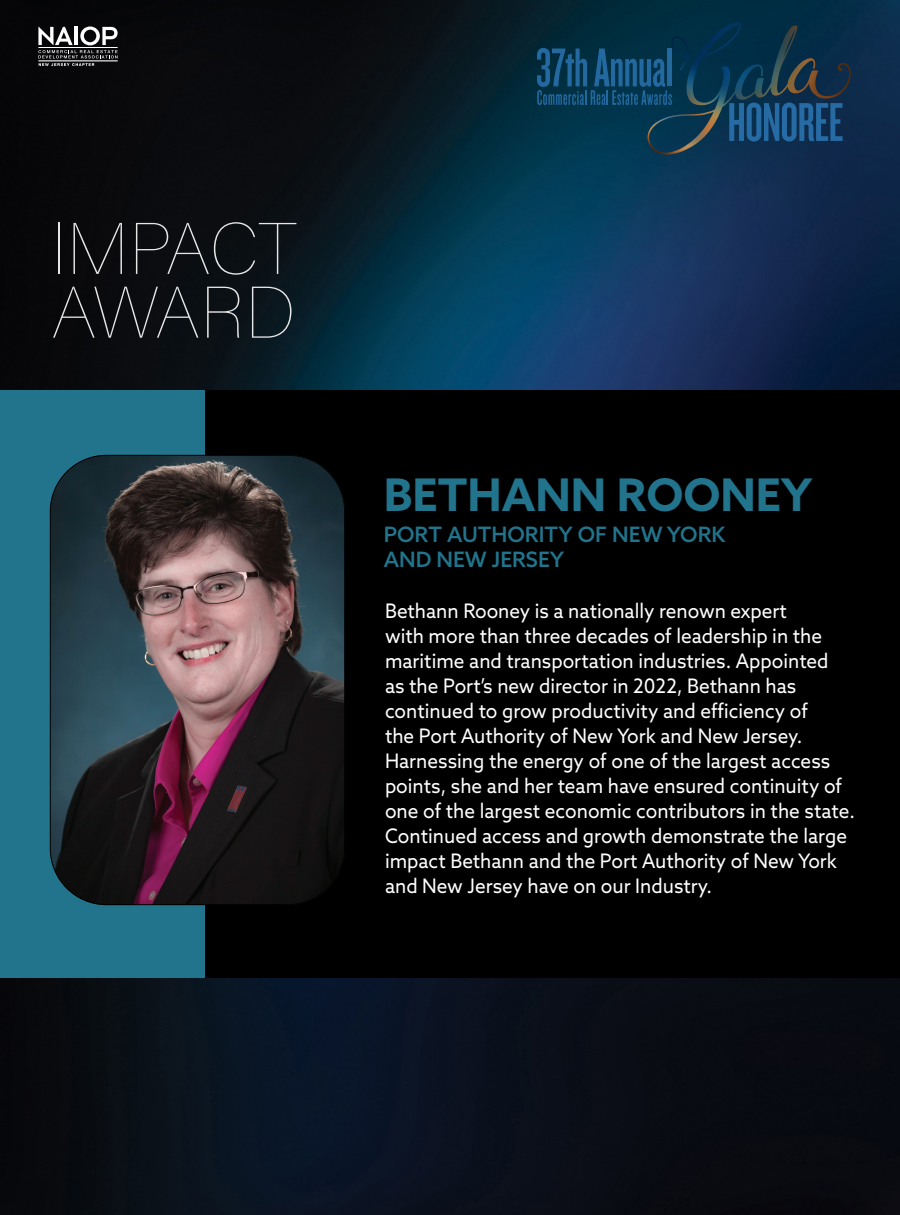
<style>
.page{position:relative;width:900px;height:1215px;background:#fff}
.page>*{position:absolute;margin:0;border:0;box-sizing:border-box;transform-origin:0 0}
.t1{font:100 72.5px/63.8px "Acumin Pro";color:#fff}
.t2{font:56.88px "Knockout HTF47 Bantamweight";letter-spacing:-.01em;color:#266ba4}
.t3{font:700 45px "Azo Sans";color:#21748c}
.t4{font:500 21.25px/25.5px "Azo Sans";color:#21748c}
.t5{font:20px/25px "Azo Sans";color:#fff;scale:.95 1}
</style>
<div class="page">
<img style="left:0;top:0;width:900px;height:1215px">
<svg style="left:38px;top:27px;width:80px;height:39px"></svg>
<img style="left:647px;top:23px;width:204px;height:132px">
<svg style="left:537px;top:48px;width:135px;height:57px"></svg>
<hr style="left:667px;top:49px;width:4px;height:37px;background:#2369a0">
<div style="left:0;top:390px;width:900px;height:588px;background:#000"></div>
<div style="left:0;top:390px;width:205px;height:588px;background:#21748c"></div>
<img style="left:50px;top:455px;width:295px;height:450px">
<h1 class="t1" style="left:51px;top:214px;width:247px">IMPACT<br>AWARD</h1>
<h2 class="t2" style="left:727px;top:94px;width:118px">HONOREE</h2>
<h3 class="t3" style="left:384px;top:465px;width:430px">BETHANN ROONEY</h3>
<p class="t4" style="left:384px;top:521px;width:343px">PORT AUTHORITY OF NEW YORK<br>AND NEW JERSEY</p>
<p class="t5" style="left:385px;top:598px;width:496px">Bethann Rooney is a nationally renown expert<br>with more than three decades of leadership in the maritime and transportation industries. Appointed<br>as the Port’s new director in 2022, Bethann has continued to grow productivity and efficiency of<br>the Port Authority of New York and New Jersey.<br>Harnessing the energy of one of the largest access points, she and her team have ensured continuity of one of the largest economic contributors in the state.<br>Continued access and growth demonstrate the large impact Bethann and the Port Authority of New York and New Jersey have on our Industry.</p>
</div>
